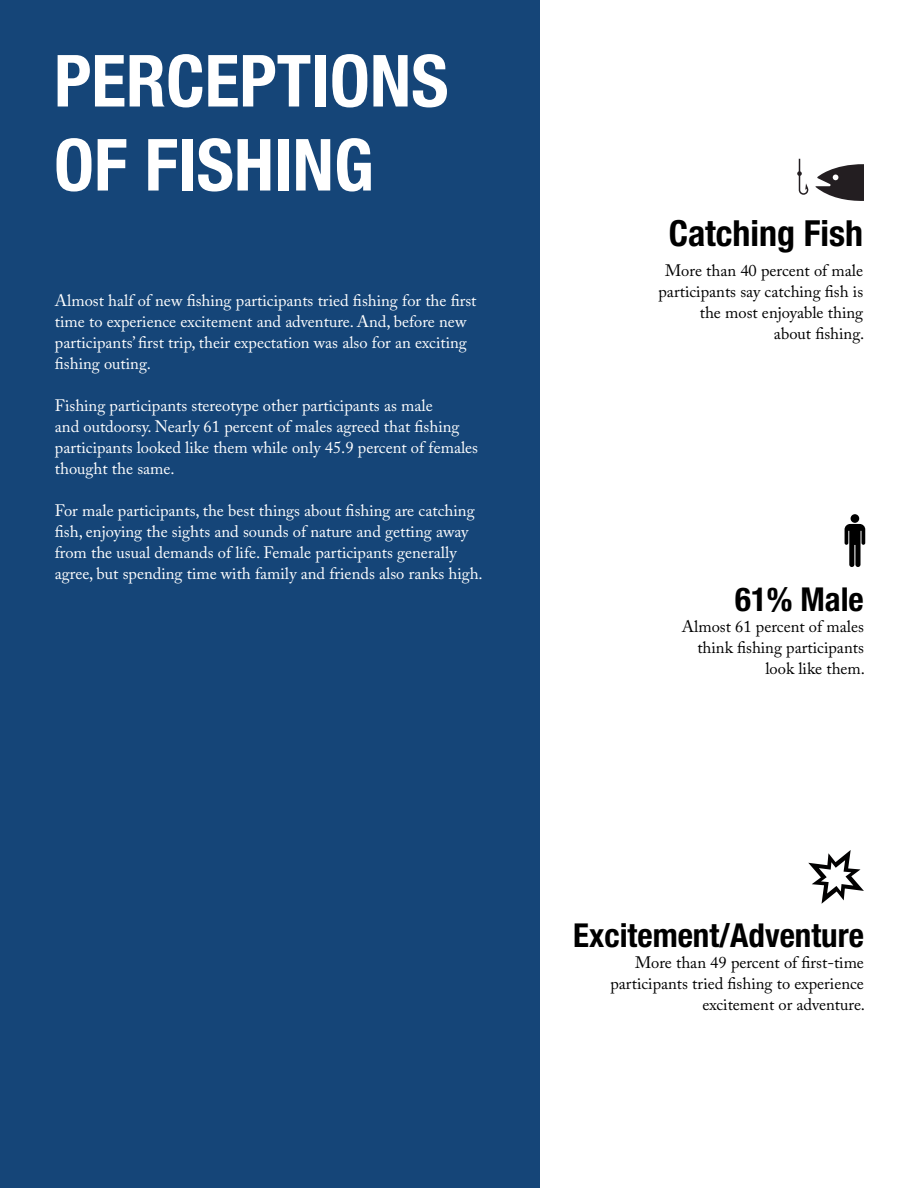
<style>
.page{position:relative;width:918px;height:1188px;background:#fff}
.page>*{position:absolute;margin:0;border:0;box-sizing:border-box;transform-origin:0 0}
.t1{font:700 condensed 72px/84px "Helvetica Neue LT Std";color:#fff;text-align:right}
.t2{font:700 condensed 36px "Helvetica Neue LT Std";color:#000}
.t3{font:700 condensed 33px "Helvetica Neue LT Std";color:#000}
.t4{font:16.5px/21px "Adobe Caslon Pro";color:#fff}
.t5{font:16.5px/21px "Adobe Caslon Pro";color:#000;text-align:right}
</style>
<div class="page">
<div style="left:0;top:0;width:540px;height:1188px;background:#154578"></div>
<svg style="left:816px;top:164px;width:48px;height:37px"></svg>
<svg style="left:797px;top:159px;width:11px;height:36px"></svg>
<div style="left:851px;top:514px;width:8px;height:9px;background:#000;border-radius:50%"></div>
<svg style="left:845px;top:524px;width:20px;height:43px"></svg>
<svg style="left:808px;top:850px;width:56px;height:54px"></svg>
<h1 class="t1" style="left:54px;top:38px;width:321px">ions<br>of fishing</h1>
<h1 class="t1" style="left:54px;top:38px;width:38px">percept</h1>
<p class="t4" style="left:55px;top:290px;width:423px">Almost half of new fishing participants tried fishing for the first time to experience excitement and adventure. And, before new participants’ first trip, their expectation was also for an exciting fishing outing.</p>
<p class="t4" style="left:55px;top:395px;width:425px">Fishing participants stereotype other participants as male<br>and outdoorsy. Nearly 61 percent of males agreed that fishing participants looked like them while only 45.9 percent of females thought the same.</p>
<p class="t4" style="left:55px;top:500px;width:429px">For male participants, the best things about fishing are catching fish, enjoying the sights and sounds of nature and getting away from the usual demands of life. Female participants generally agree, but spending time with family and friends also ranks high.</p>
<h2 class="t2" style="left:669px;top:211px;width:196px">Catching Fish</h2>
<p class="t5" style="left:658px;top:260px;width:207px">More than 40 percent of male participants say catching fish is the most enjoyable thing<br>about fishing.</p>
<h3 class="t3" style="left:735px;top:579px;width:130px">61% Male</h3>
<p class="t5" style="left:682px;top:615px;width:185px">Almost 61 percent of males think fishing participants look like them.</p>
<h3 class="t3" style="left:573px;top:915px;width:292px">Excitement/Adventure</h3>
<p class="t5" style="left:610px;top:951px;width:256px">More than 49 percent of first-time participants tried fishing to experience excitement or adventure.</p>
</div>
